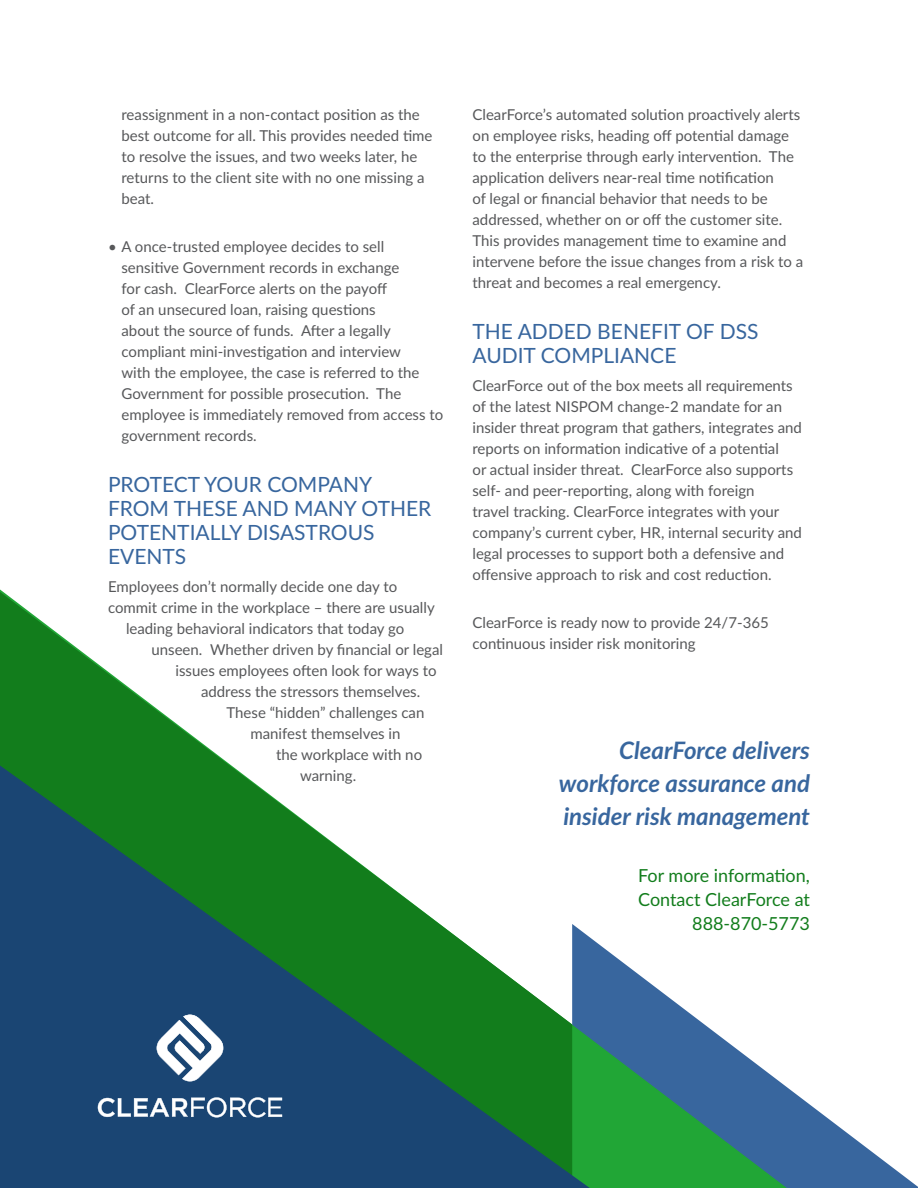
<style>
.page{position:relative;width:918px;height:1188px;background:#fff}
.page>*{position:absolute;margin:0;border:0;box-sizing:border-box;transform-origin:0 0}
.t1{font:italic 700 24px/33px "Lato";color:#38669e;text-align:justify}
.SUBHEAD-allcaps{font:21px/24px "Lato";color:#38669e}
.t2{font:18px/24px "Lato";color:#127d1c;text-align:right}
.Body{font:15px/21px "Lato";color:#57585a}
</style>
<div class="page">
<svg style="left:787px;top:1087px;width:131px;height:101px"></svg>
<svg style="left:0;top:590px;width:787px;height:598px"></svg>
<svg style="left:0;top:592px;width:572px;height:174px"></svg>
<svg style="left:0;top:766px;width:590px;height:422px"></svg>
<svg style="left:98px;top:1097px;width:184px;height:20px"></svg>
<svg style="left:156px;top:1014px;width:69px;height:68px"></svg>
<p class="Body" style="left:122px;top:103px;width:313px">reassignment in a non-contact position as the best outcome for all. This provides needed time to resolve the issues, and two weeks later, he returns to the client site with no one missing a beat.</p>
<p class="Body" style="left:122px;top:235px;width:323px;text-indent:-14px">• A once-trusted employee decides to sell sensitive Government records in exchange<br>for cash. ClearForce alerts on the payoff<br>of an unsecured loan, raising questions<br>about the source of funds. After a legally compliant mini-investigation and interview<br>with the employee, the case is referred to the Government for possible prosecution. The employee is immediately removed from access to government records.</p>
<p class="SUBHEAD-allcaps" style="left:108px;top:472px;width:325px">PROTECT YOUR COMPANY<br>FROM THESE AND MANY OTHER<br>POTENTIALLY DISASTROUS<br>EVENTS</p>
<p class="Body" style="left:108px;top:575px;width:291px">Employees don’t normally decide one day to</p>
<p class="Body" style="left:108px;top:596px;width:328px">commit crime in the workplace – there are usually</p>
<p class="Body" style="left:126px;top:617px;width:280px">leading behavioral indicators that today go</p>
<p class="Body" style="left:152px;top:638px;width:293px">unseen. Whether driven by financial or legal</p>
<p class="Body" style="left:176px;top:659px;width:263px">issues employees often look for ways to</p>
<p class="Body" style="left:201px;top:680px;width:221px">address the stressors themselves.</p>
<p class="Body" style="left:226px;top:701px;width:199px">These “hidden” challenges can</p>
<p class="Body" style="left:250px;top:722px;width:152px">manifest themselves in</p>
<p class="Body" style="left:276px;top:743px;width:148px">the workplace with no</p>
<p class="Body" style="left:300px;top:764px;width:58px">warning.</p>
<p class="Body" style="left:472px;top:103px;width:332px">ClearForce’s automated solution proactively alerts on employee risks, heading off potential damage to the enterprise through early intervention. The application delivers near-real time notification<br>of legal or financial behavior that needs to be addressed, whether on or off the customer site.<br>This provides management time to examine and intervene before the issue changes from a risk to a threat and becomes a real emergency.</p>
<p class="SUBHEAD-allcaps" style="left:472px;top:319px;width:287px">THE ADDED BENEFIT OF DSS<br>AUDIT COMPLIANCE</p>
<p class="Body" style="left:472px;top:374px;width:331px">ClearForce out of the box meets all requirements of the latest NISPOM change-2 mandate for an insider threat program that gathers, integrates and reports on information indicative of a potential<br>or actual insider threat. ClearForce also supports self- and peer-reporting, along with foreign<br>travel tracking. ClearForce integrates with your company’s current cyber, HR, internal security and legal processes to support both a defensive and offensive approach to risk and cost reduction.</p>
<p class="Body" style="left:472px;top:611px;width:298px">ClearForce is ready now to provide 24/7-365 continuous insider risk monitoring</p>
<p class="t1" style="left:559px;top:733px;width:253px;text-indent:60px">ClearForce delivers workforce assurance and insider risk management</p>
<p class="t2" style="left:638px;top:863px;width:173px">For more information,<br>Contact ClearForce at<br>888-870-5773</p>
</div>
